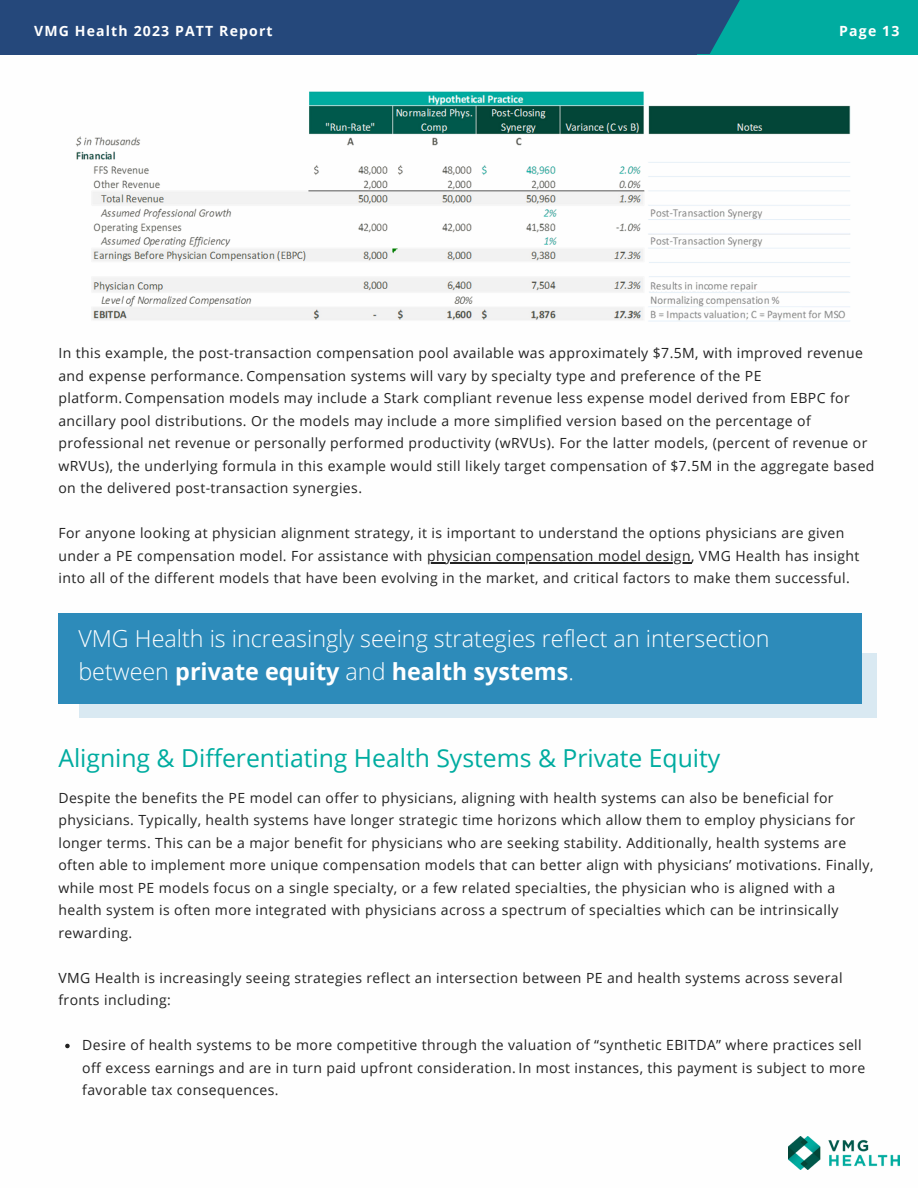
<style>
.page{position:relative;width:918px;height:1188px;background:#fff}
.page>*{position:absolute;margin:0;border:0;box-sizing:border-box;transform-origin:0 0}
.t1{font:24.75px "Open Sans";color:#00aca0}
.t2{font:300 23.4px/32.7px "Open Sans";color:#fff}
.t3{font:700 14.1px "Open Sans";letter-spacing:.08em;color:#fff}
.t4{font:13.95px/22.5px "Open Sans";letter-spacing:.03em;color:#222}
.s1{font-weight:700}
</style>
<div class="page">
<div style="left:0;top:0;width:918px;height:54px;background:#00aca0"></div>
<svg style="left:696px;top:0;width:44px;height:54px"></svg>
<div style="left:0;top:0;width:696px;height:54px;background:#25487b"></div>
<div style="left:58px;top:614px;width:804px;height:90px;background:#2d8bba"></div>
<svg style="left:80px;top:653px;width:797px;height:65px"></svg>
<img style="left:788px;top:1136px;width:112px;height:34px">
<img style="left:75px;top:92px;width:776px;height:229px">
<hr style="left:427px;top:562px;width:264px;height:1px;background:#222">
<svg style="left:65px;top:1044px;width:5px;height:4px"></svg>
<p class="t3" style="left:34px;top:21px;width:240px">VMG Health 2023 PATT Report</p>
<p class="t3" style="left:839px;top:21px;width:62px">Page 13</p>
<p class="t4" style="left:58px;top:342px;width:818px">In this example, the post-transaction compensation pool available was approximately $7.5M, with improved revenue and expense performance. Compensation systems will vary by specialty type and preference of the PE<br>platform. Compensation models may include a Stark compliant revenue less expense model derived from EBPC for ancillary pool distributions. Or the models may include a more simplified version based on the percentage of professional net revenue or personally performed productivity (wRVUs). For the latter models, (percent of revenue or wRVUs), the underlying formula in this example would still likely target compensation of $7.5M in the aggregate based on the delivered post-transaction synergies.</p>
<p class="t4" style="left:58px;top:522px;width:803px">For anyone looking at physician alignment strategy, it is important to understand the options physicians are given under a PE compensation model. For assistance with physician compensation model design, VMG Health has insight into all of the different models that have been evolving in the market, and critical factors to make them successful.</p>
<p class="t2" style="left:78px;top:622px;width:693px">VMG Health is increasingly seeing strategies reflect an intersection between <span class="s1">private equity</span> and <span class="s1">health systems</span>.</p>
<p class="t1" style="left:58px;top:740px;width:663px">Aligning &amp; Differentiating Health Systems &amp; Private Equity</p>
<p class="t4" style="left:58px;top:786px;width:817px">Despite the benefits the PE model can offer to physicians, aligning with health systems can also be beneficial for physicians. Typically, health systems have longer strategic time horizons which allow them to employ physicians for longer terms. This can be a major benefit for physicians who are seeking stability. Additionally, health systems are often able to implement more unique compensation models that can better align with physicians’ motivations. Finally, while most PE models focus on a single specialty, or a few related specialties, the physician who is aligned with a health system is often more integrated with physicians across a spectrum of specialties which can be intrinsically rewarding.</p>
<p class="t4" style="left:58px;top:966px;width:786px">VMG Health is increasingly seeing strategies reflect an intersection between PE and health systems across several fronts including:</p>
<p class="t4" style="left:82px;top:1034px;width:785px">Desire of health systems to be more competitive through the valuation of “synthetic EBITDA” where practices sell off excess earnings and are in turn paid upfront consideration. In most instances, this payment is subject to more favorable tax consequences.</p>
</div>
